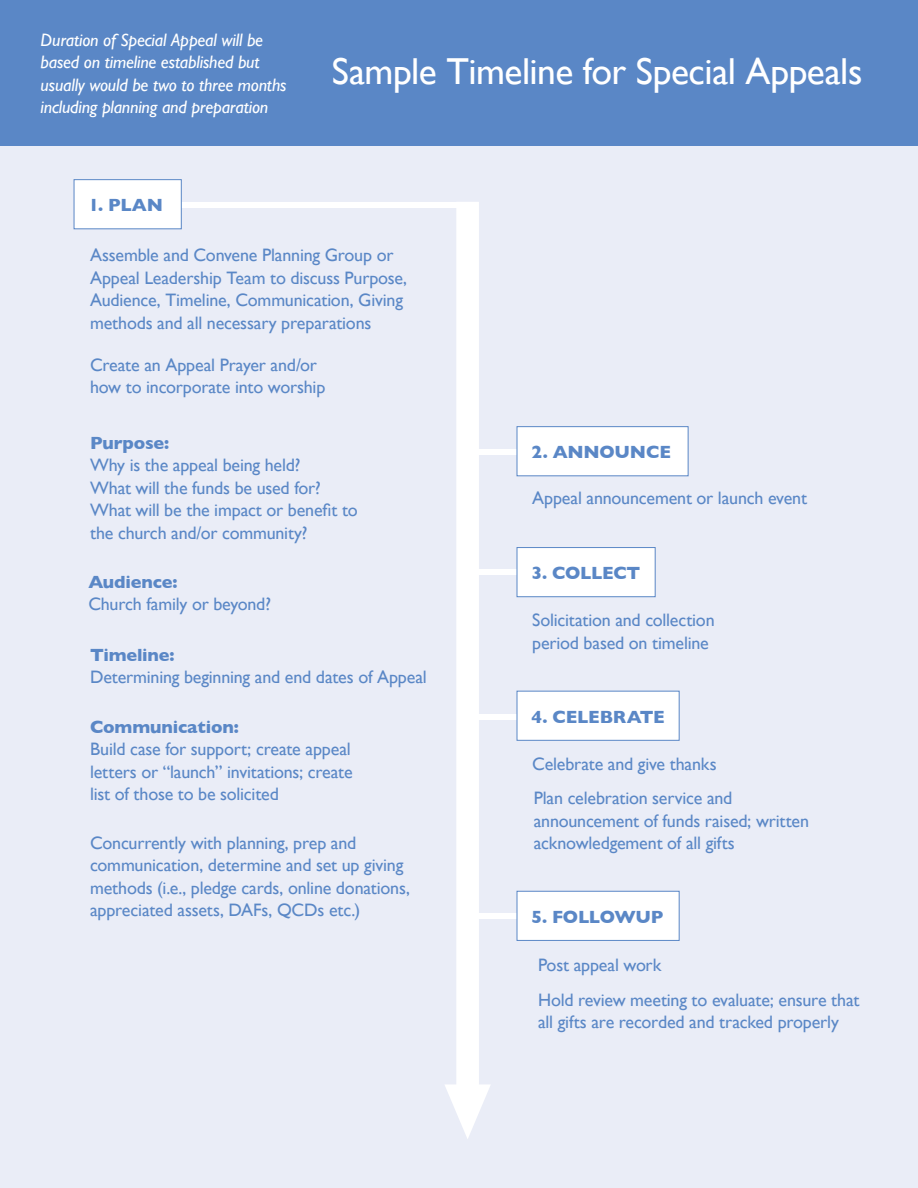
<style>
.page{position:relative;width:918px;height:1188px;background:#eaedf7}
.page>*{position:absolute;margin:0;border:0;box-sizing:border-box;transform-origin:0 0}
.t1{font:37.5px "Gill Sans";letter-spacing:-.015em;color:#fff}
.t2{font:18px/22.5px "Gill Sans";letter-spacing:-.01em;color:#5a87c6}
.t3{font:italic 18px/22.5px "Gill Sans";letter-spacing:-.01em;color:#fff}
.t4{font:700 18px "Gill Sans";letter-spacing:-.01em;color:#5a87c6}
</style>
<div class="page">
<div style="left:463px;top:449px;width:62px;height:5px;background:#fff"></div>
<div style="left:463px;top:569px;width:62px;height:6px;background:#fff"></div>
<div style="left:463px;top:714px;width:62px;height:6px;background:#fff"></div>
<div style="left:463px;top:913px;width:62px;height:6px;background:#fff"></div>
<div style="left:182px;top:202px;width:293px;height:5px;background:#fff"></div>
<div style="left:517px;top:426px;width:171px;height:50px;background:#fff;border:1px solid #5a87c6"></div>
<div style="left:517px;top:547px;width:139px;height:50px;background:#fff;border:1px solid #5a87c6"></div>
<div style="left:517px;top:691px;width:163px;height:50px;background:#fff;border:1px solid #5a87c6"></div>
<div style="left:517px;top:891px;width:163px;height:50px;background:#fff;border:1px solid #5a87c6"></div>
<div style="left:74px;top:179px;width:108px;height:50px;background:#fff;border:1px solid #5a87c6"></div>
<div style="left:0;top:0;width:918px;height:146px;background:#5a87c6"></div>
<svg style="left:444px;top:202px;width:47px;height:937px"></svg>
<p class="t3" style="left:41px;top:28px;width:248px">Duration of Special Appeal will be based on timeline established but usually would be two to three months including planning and preparation</p>
<p class="t4" style="left:89px;top:191px;width:76px">1. PLAN</p>
<h1 class="t1" style="left:332px;top:49px;width:532px">Sample Timeline for Special Appeals</h1>
<p class="t2" style="left:90px;top:244px;width:319px">Assemble and Convene Planning Group or Appeal Leadership Team to discuss Purpose, Audience, Timeline, Communication, Giving methods and all necessary preparations</p>
<p class="t2" style="left:90px;top:353px;width:237px">Create an Appeal Prayer and/or how to incorporate into worship</p>
<p class="t4" style="left:90px;top:428px;width:81px">Purpose:</p>
<p class="t2" style="left:90px;top:454px;width:269px">Why is the appeal being held?<br>What will the funds be used for?<br>What will be the impact or benefit to the church and/or community?</p>
<p class="t4" style="left:88px;top:567px;width:91px">Audience:</p>
<p class="t2" style="left:88px;top:593px;width:184px">Church family or beyond?</p>
<p class="t4" style="left:90px;top:641px;width:86px">Timeline:</p>
<p class="t2" style="left:90px;top:666px;width:338px">Determining beginning and end dates of Appeal</p>
<p class="t4" style="left:90px;top:712px;width:150px">Communication:</p>
<p class="t2" style="left:90px;top:738px;width:264px;text-align:justify">Build case for support; create appeal letters or “launch” invitations; create list of those to be solicited</p>
<p class="t2" style="left:90px;top:831px;width:321px">Concurrently with planning, prep and communication, determine and set up giving methods (i.e., pledge cards, online donations, appreciated assets, DAFs, QCDs etc.)</p>
<p class="t4" style="left:532px;top:438px;width:141px">2. ANNOUNCE</p>
<p class="t2" style="left:532px;top:486px;width:276px">Appeal announcement or launch event</p>
<p class="t4" style="left:532px;top:559px;width:110px">3. COLLECT</p>
<p class="t2" style="left:532px;top:609px;width:184px">Solicitation and collection period based on timeline</p>
<p class="t4" style="left:532px;top:702px;width:135px">4. CELEBRATE</p>
<p class="t2" style="left:532px;top:752px;width:186px">Celebrate and give thanks</p>
<p class="t2" style="left:534px;top:787px;width:277px">Plan celebration service and announcement of funds raised; written acknowledgement of all gifts</p>
<p class="t4" style="left:532px;top:902px;width:133px">5. FOLLOWUP</p>
<p class="t2" style="left:538px;top:954px;width:125px">Post appeal work</p>
<p class="t2" style="left:538px;top:988px;width:323px">Hold review meeting to evaluate; ensure that all gifts are recorded and tracked properly</p>
</div>
